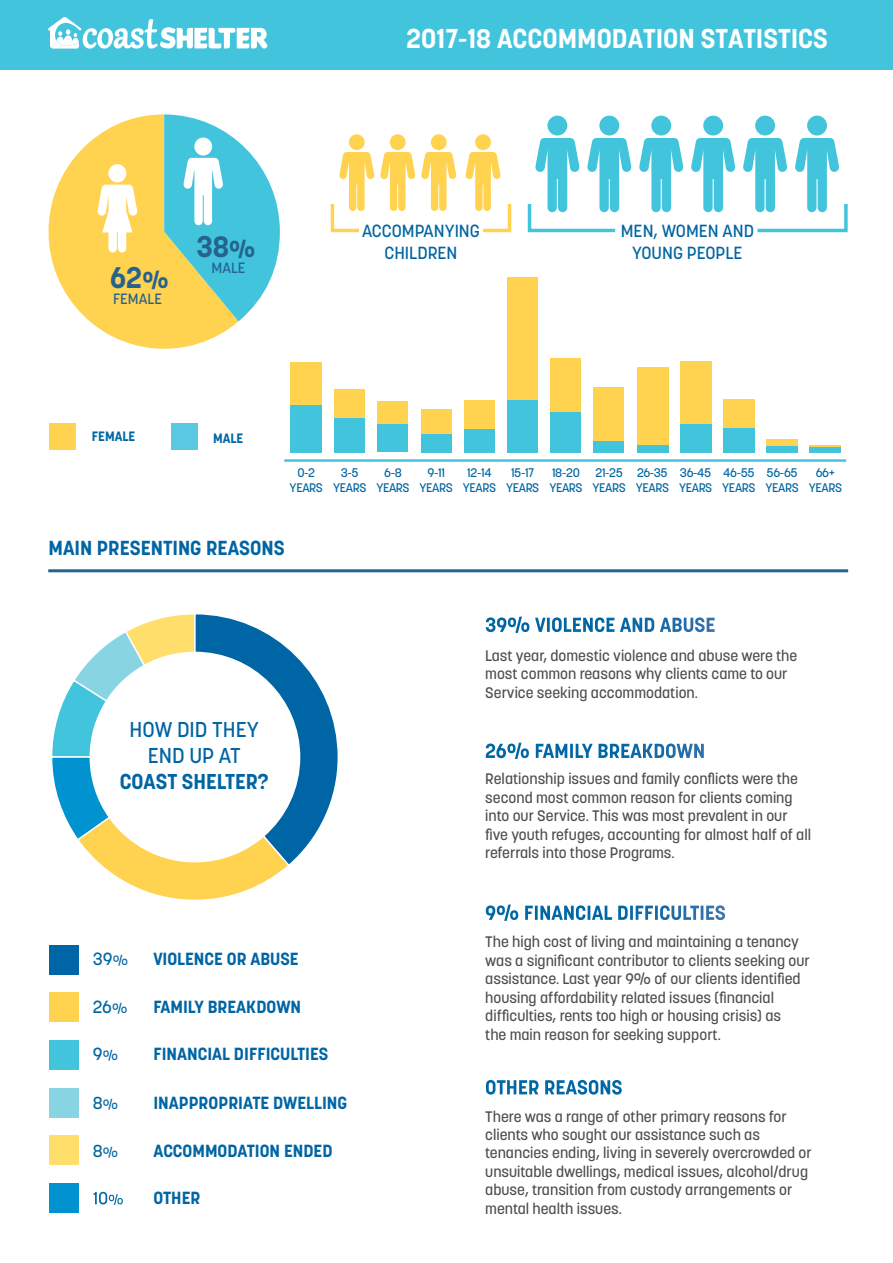
<style>
.page{position:relative;width:893px;height:1263px;background:#fff}
.page>*{position:absolute;margin:0;border:0;box-sizing:border-box;transform-origin:0 0}
.t1{font:700 29.55px "Korolev";color:#25628f}
.t2{font:700 27px "Korolev";color:#fff}
.t3{font:500 21.3px/26.1px "Korolev";color:#0065a4;text-align:center}
.t4{font:700 21.3px "Korolev";color:#0065a4}
.t5{font:700 20.1px "Korolev";color:#0065a4}
.t6{font:700 17.4px "Korolev";color:#0065a4}
.t7{font:500 17.4px/21.3px "Korolev";color:#0065a4;text-align:center}
.t8{font:500 15.15px/18.5px "Korolev";color:#4d4d4f}
.t9{font:500 14.85px "Korolev";color:#25628f}
.t10{font:700 13.5px "Korolev";color:#0067a5}
.t11{font:500 12.45px/15.1px "Korolev";letter-spacing:-.03em;color:#0067a5;text-align:center}
.s1{font-size:22.8px}
.s2{font-size:13.5px}
</style>
<div class="page">
<div style="left:0;top:0;width:893px;height:70px;background:#42c4dd"></div>
<svg style="left:48px;top:17px;width:219px;height:32px"></svg>
<div style="left:49px;top:992px;width:30px;height:30px;background:#ffd24f"></div>
<svg style="left:48px;top:114px;width:191px;height:235px;fill:#ffd24f"></svg>
<div style="left:108px;top:164px;width:18px;height:18px;background:#fff;border-radius:50%"></div>
<svg style="left:98px;top:185px;width:39px;height:67px"></svg>
<svg style="left:164px;top:114px;width:116px;height:207px"></svg>
<hr style="left:48px;top:569px;width:800px;height:3px;background:#25628f">
<div style="left:547px;top:116px;width:20px;height:20px;background:#42c4dd;border-radius:50%"></div>
<div style="left:599px;top:116px;width:20px;height:20px;background:#42c4dd;border-radius:50%"></div>
<div style="left:651px;top:116px;width:20px;height:20px;background:#42c4dd;border-radius:50%"></div>
<div style="left:703px;top:116px;width:20px;height:20px;background:#42c4dd;border-radius:50%"></div>
<div style="left:755px;top:116px;width:20px;height:20px;background:#42c4dd;border-radius:50%"></div>
<div style="left:807px;top:116px;width:20px;height:20px;background:#42c4dd;border-radius:50%"></div>
<svg style="left:527px;top:138px;width:321px;height:95px"></svg>
<div style="left:349px;top:134px;width:16px;height:16px;background:#ffd24f;border-radius:50%"></div>
<div style="left:390px;top:134px;width:16px;height:16px;background:#ffd24f;border-radius:50%"></div>
<div style="left:431px;top:134px;width:16px;height:16px;background:#ffd24f;border-radius:50%"></div>
<div style="left:475px;top:134px;width:16px;height:16px;background:#ffd24f;border-radius:50%"></div>
<svg style="left:330px;top:152px;width:182px;height:81px"></svg>
<hr style="left:284px;top:459px;width:562px;height:3px;background:#42c4dd">
<div style="left:49px;top:423px;width:27px;height:27px;background:#ffd24f"></div>
<div style="left:171px;top:423px;width:27px;height:27px;background:#5ac8e2"></div>
<div style="left:49px;top:944px;width:30px;height:30px;background:#0065a4"></div>
<div style="left:49px;top:1040px;width:30px;height:30px;background:#42c4dd"></div>
<svg style="left:94px;top:1192px;width:29px;height:13px"></svg>
<div style="left:49px;top:1183px;width:30px;height:30px;background:#0093d0"></div>
<div style="left:49px;top:1135px;width:30px;height:30px;background:#ffde6c"></div>
<div style="left:49px;top:1088px;width:30px;height:30px;background:#89d4e3"></div>
<svg style="left:486px;top:617px;width:229px;height:16px"></svg>
<svg style="left:486px;top:743px;width:218px;height:16px"></svg>
<svg style="left:486px;top:904px;width:239px;height:17px"></svg>
<svg style="left:486px;top:1080px;width:136px;height:15px"></svg>
<svg style="left:52px;top:614px;width:286px;height:286px"></svg>
<div style="left:290px;top:405px;width:32px;height:47px;background:#42c4dd"></div>
<div style="left:335px;top:418px;width:30px;height:34px;background:#42c4dd"></div>
<div style="left:378px;top:423px;width:30px;height:29px;background:#42c4dd"></div>
<div style="left:421px;top:434px;width:30px;height:18px;background:#42c4dd"></div>
<div style="left:464px;top:428px;width:30px;height:24px;background:#42c4dd"></div>
<div style="left:507px;top:400px;width:31px;height:52px;background:#42c4dd"></div>
<div style="left:550px;top:412px;width:31px;height:40px;background:#42c4dd"></div>
<div style="left:594px;top:440px;width:30px;height:12px;background:#42c4dd"></div>
<div style="left:637px;top:445px;width:31px;height:7px;background:#42c4dd"></div>
<div style="left:680px;top:424px;width:31px;height:28px;background:#42c4dd"></div>
<div style="left:723px;top:427px;width:32px;height:25px;background:#42c4dd"></div>
<div style="left:766px;top:446px;width:32px;height:6px;background:#42c4dd"></div>
<div style="left:809px;top:447px;width:32px;height:5px;background:#42c4dd"></div>
<div style="left:290px;top:363px;width:32px;height:42px;background:#ffd24f"></div>
<div style="left:335px;top:389px;width:30px;height:29px;background:#ffd24f"></div>
<div style="left:378px;top:401px;width:30px;height:22px;background:#ffd24f"></div>
<div style="left:421px;top:409px;width:30px;height:25px;background:#ffd24f"></div>
<div style="left:464px;top:400px;width:30px;height:28px;background:#ffd24f"></div>
<div style="left:507px;top:277px;width:31px;height:123px;background:#ffd24f"></div>
<div style="left:550px;top:359px;width:31px;height:53px;background:#ffd24f"></div>
<div style="left:594px;top:387px;width:30px;height:53px;background:#ffd24f"></div>
<div style="left:637px;top:367px;width:31px;height:78px;background:#ffd24f"></div>
<div style="left:680px;top:362px;width:31px;height:62px;background:#ffd24f"></div>
<div style="left:723px;top:399px;width:32px;height:28px;background:#ffd24f"></div>
<div style="left:766px;top:439px;width:32px;height:7px;background:#ffd24f"></div>
<hr style="left:809px;top:445px;width:32px;height:2px;background:#ffd24f">
<h2 class="t2" style="left:407px;top:21px;width:423px">2017-18 ACCOMMODATION STATISTICS</h2>
<h1 class="t1" style="left:110px;top:259px;width:60px">62<span class="s1">%</span></h1>
<p class="t9" style="left:113px;top:289px;width:51px">FEMALE</p>
<h1 class="t1" style="left:197px;top:228px;width:61px">38<span class="s1">%</span></h1>
<p class="t9" style="left:211px;top:258px;width:36px">MALE</p>
<p class="t7" style="left:362px;top:221px;width:119px">ACCOMPANYING<br>CHILDREN</p>
<p class="t7" style="left:621px;top:221px;width:135px">MEN, WOMEN AND<br>YOUNG PEOPLE</p>
<p class="t10" style="left:92px;top:428px;width:45px">FEMALE</p>
<p class="t10" style="left:213px;top:429px;width:32px">MALE</p>
<p class="t11" style="left:290px;top:465px;width:35px">0-2<br>YEARS</p>
<p class="t11" style="left:333px;top:465px;width:35px">3-5<br>YEARS</p>
<p class="t11" style="left:376px;top:465px;width:35px">6-8<br>YEARS</p>
<p class="t11" style="left:420px;top:465px;width:35px">9-11<br>YEARS</p>
<p class="t11" style="left:463px;top:465px;width:35px">12-14<br>YEARS</p>
<p class="t11" style="left:506px;top:465px;width:35px">15-17<br>YEARS</p>
<p class="t11" style="left:549px;top:465px;width:35px;text-align:left">18-20<br>YEARS</p>
<p class="t11" style="left:593px;top:465px;width:35px;text-align:left">21-25<br>YEARS</p>
<p class="t11" style="left:636px;top:465px;width:35px;text-align:left">26-35<br>YEARS</p>
<p class="t11" style="left:679px;top:465px;width:35px;text-align:left">36-45<br>YEARS</p>
<p class="t11" style="left:722px;top:465px;width:35px;text-align:left">46-55<br>YEARS</p>
<p class="t11" style="left:765px;top:465px;width:35px;text-align:left">56-65<br>YEARS</p>
<p class="t11" style="left:809px;top:465px;width:35px">66+<br>YEARS</p>
<h3 class="t5" style="left:49px;top:535px;width:238px">MAIN PRESENTING REASONS</h3>
<h3 class="t3" style="left:130px;top:716px;width:131px">HOW DID THEY<br>END UP AT</h3>
<h3 class="t4" style="left:120px;top:768px;width:150px">COAST SHELTER?</h3>
<p class="t7" style="left:93px;top:948px;width:36px">39<span class="s2">%</span></p>
<p class="t6" style="left:153px;top:948px;width:147px">VIOLENCE OR ABUSE</p>
<p class="t7" style="left:93px;top:996px;width:36px">26<span class="s2">%</span></p>
<p class="t6" style="left:153px;top:995px;width:149px">FAMILY BREAKDOWN</p>
<p class="t8" style="left:485px;top:646px;width:314px">Last year, domestic violence and abuse were the most common reasons why clients came to our<br>Service seeking accommodation.</p>
<p class="t8" style="left:485px;top:770px;width:327px">Relationship issues and family conflicts were the second most common reason for clients coming into our Service. This was most prevalent in our five youth refuges, accounting for almost half of all referrals into those Programs.</p>
<p class="t8" style="left:485px;top:933px;width:326px">The high cost of living and maintaining a tenancy was a significant contributor to clients seeking our assistance. Last year 9% of our clients identified housing affordability related issues (financial difficulties, rents too high or housing crisis) as<br>the main reason for seeking support.</p>
<p class="t7" style="left:93px;top:1043px;width:27px">9<span class="s2">%</span></p>
<p class="t6" style="left:153px;top:1043px;width:176px">FINANCIAL DIFFICULTIES</p>
<p class="t7" style="left:93px;top:1092px;width:27px">8<span class="s2">%</span></p>
<p class="t6" style="left:153px;top:1091px;width:195px">INAPPROPRIATE DWELLING</p>
<p class="t7" style="left:93px;top:1140px;width:27px">8<span class="s2">%</span></p>
<p class="t6" style="left:153px;top:1140px;width:181px">ACCOMMODATION ENDED</p>
<p class="t6" style="left:153px;top:1187px;width:49px">OTHER</p>
<p class="t8" style="left:485px;top:1107px;width:328px">There was a range of other primary reasons for clients who sought our assistance such as tenancies ending, living in severely overcrowded or unsuitable dwellings, medical issues, alcohol/drug abuse, transition from custody arrangements or mental health issues.</p>
</div>
